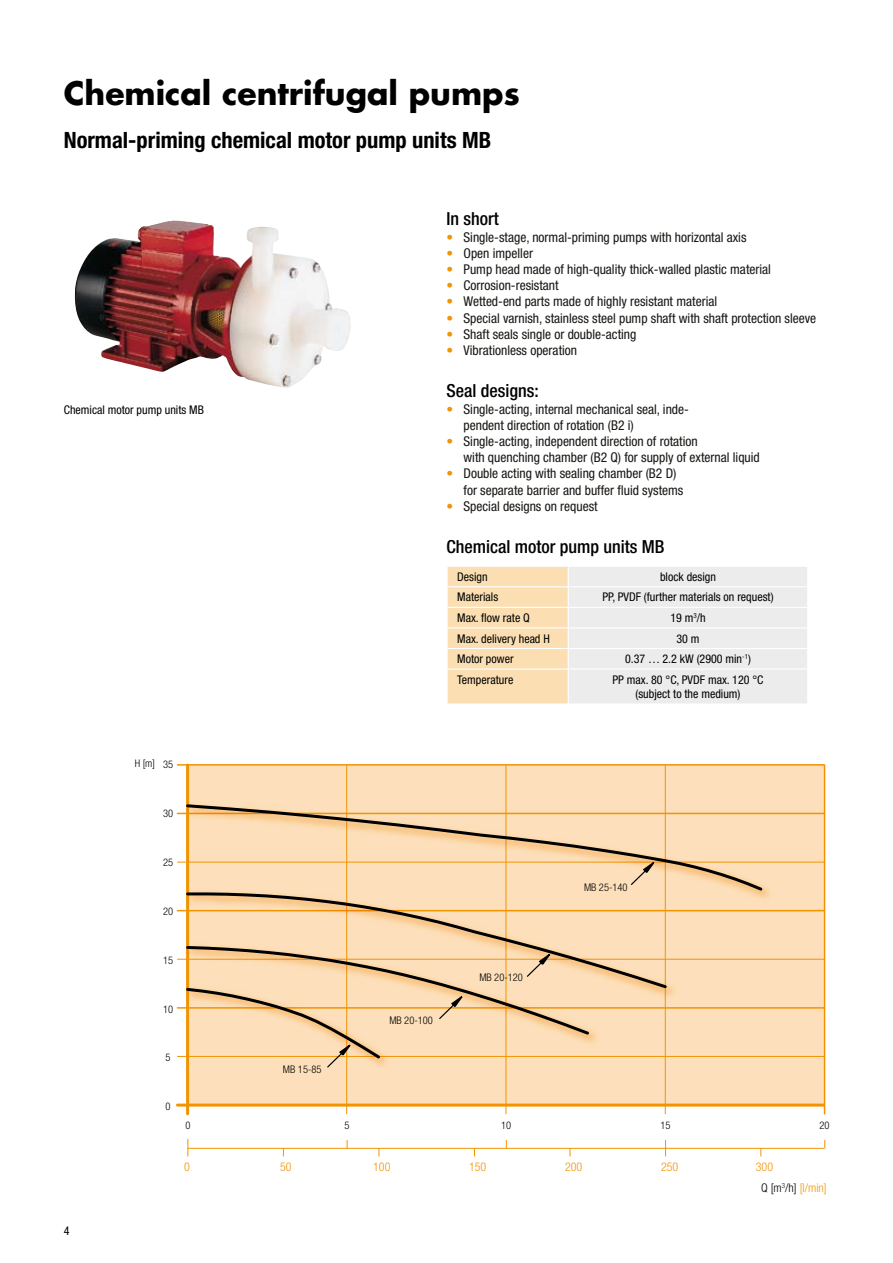
<style>
.page{position:relative;width:893px;height:1263px;background:#fff}
.page>*{position:absolute;margin:0;border:0;box-sizing:border-box;transform-origin:0 0}
.t1{font:700 31.5px "Futura Std";color:#000}
.t2{font:700 condensed 22.5px "Helvetica Neue LT Pro";color:#000}
.t3{font:500 condensed 18px "Helvetica Neue LT Pro";color:#000}
.t4{font:condensed 13.5px/16.2px "Helvetica Neue LT Pro";color:#181512}
.t5{font:condensed 13.5px/16.2px "Helvetica Neue LT Pro";color:#f29400;text-align:justify}
.t6{font:condensed 12px/14.4px "Helvetica Neue LT Pro";color:#000;text-align:center}
.t7{font:300 condensed 12px "Helvetica Neue LT Pro";color:#f29400}
.t8{font:300 condensed 10.5px "Helvetica Neue LT Pro";color:#000}
.s1{color:#000}
</style>
<div class="page">
<svg style="left:447px;top:566px;width:360px;height:137px;background:#f1e8db"></svg>
<hr style="left:446px;top:668px;width:122px;height:2px;background:#fff">
<hr style="left:446px;top:670px;width:2px;height:33px;background:#fff">
<hr style="left:568px;top:668px;width:240px;height:2px;background:#fff">
<hr style="left:568px;top:670px;width:1px;height:33px;background:#fff">
<img style="left:75px;top:220px;width:276px;height:168px">
<div style="left:187px;top:765px;width:638px;height:340px;background:#fde0bb"></div>
<hr style="left:186px;top:765px;width:3px;height:349px;background:#f29400">
<hr style="left:346px;top:765px;width:1px;height:349px;background:#f29400">
<hr style="left:506px;top:765px;width:1px;height:349px;background:#f29400">
<hr style="left:665px;top:765px;width:1px;height:349px;background:#f29400">
<hr style="left:824px;top:765px;width:1px;height:349px;background:#f29400">
<hr style="left:177px;top:764px;width:647px;height:2px;background:#f29400">
<hr style="left:177px;top:1103px;width:647px;height:3px;background:#f29400">
<hr style="left:177px;top:1056px;width:647px;height:1px;background:#f29400">
<hr style="left:177px;top:910px;width:647px;height:1px;background:#f29400">
<hr style="left:177px;top:1007px;width:647px;height:2px;background:#f29400">
<hr style="left:177px;top:959px;width:647px;height:1px;background:#f29400">
<hr style="left:177px;top:862px;width:647px;height:1px;background:#f29400">
<hr style="left:177px;top:813px;width:647px;height:1px;background:#f29400">
<svg style="left:185px;top:906px;width:484px;height:84px"></svg>
<img style="left:180px;top:797px;width:598px;height:109px">
<svg style="left:184px;top:802px;width:581px;height:91px"></svg>
<img style="left:180px;top:939px;width:425px;height:104px">
<img style="left:179px;top:981px;width:169px;height:93px">
<svg style="left:184px;top:944px;width:407px;height:125px"></svg>
<svg style="left:630px;top:856px;width:30px;height:30px"></svg>
<hr style="left:188px;top:1148px;width:636px;height:1px;background:#f29400">
<svg style="left:187px;top:1139px;width:1px;height:17px"></svg>
<svg style="left:665px;top:1140px;width:1px;height:16px"></svg>
<h1 class="t1" style="left:64px;top:72px;width:458px">Chemical centrifugal pumps</h1>
<h2 class="t2" style="left:64px;top:127px;width:429px">Normal-priming chemical motor pump units MB</h2>
<p class="t6" style="left:64px;top:402px;width:142px">Chemical motor pump units MB</p>
<p class="t8" style="left:135px;top:758px;width:22px">H [m]</p>
<p class="t8" style="left:163px;top:758px;width:12px">35</p>
<p class="t8" style="left:163px;top:807px;width:12px">30</p>
<p class="t8" style="left:163px;top:856px;width:12px">25</p>
<p class="t8" style="left:163px;top:905px;width:12px">20</p>
<p class="t8" style="left:163px;top:954px;width:12px">15</p>
<p class="t8" style="left:163px;top:1003px;width:12px">10</p>
<p class="t8" style="left:166px;top:1052px;width:7px">5</p>
<p class="t8" style="left:166px;top:1100px;width:7px">0</p>
<h3 class="t3" style="left:446px;top:208px;width:54px">In short</h3>
<p class="t4" style="left:463px;top:229px;width:354px">Single-stage, normal-priming pumps with horizontal axis<br>Open impeller<br>Pump head made of high-quality thick-walled plastic material Corrosion-resistant<br>Wetted-end parts made of highly resistant material<br>Special varnish, stainless steel pump shaft with shaft protection sleeve Shaft seals single or double-acting<br>Vibrationless operation</p>
<h3 class="t3" style="left:446px;top:380px;width:94px">Seal designs:</h3>
<p class="t4" style="left:463px;top:401px;width:298px">Single-acting, internal mechanical seal, inde-<br>pendent direction of rotation (B2 i)<br>Single-acting, independent direction of rotation<br>with quenching chamber (B2 Q) for supply of external liquid Double acting with sealing chamber (B2 D)<br>for separate barrier and buffer fluid systems<br>Special designs on request</p>
<h3 class="t3" style="left:446px;top:536px;width:219px">Chemical motor pump units MB</h3>
<p class="t6" style="left:457px;top:569px;width:32px">Design</p>
<p class="t6" style="left:660px;top:569px;width:57px">block design</p>
<p class="t6" style="left:457px;top:590px;width:42px">Materials</p>
<p class="t6" style="left:602px;top:590px;width:173px">PP, PVDF (further materials on request)</p>
<p class="t6" style="left:457px;top:610px;width:74px">Max. flow rate Q</p>
<p class="t6" style="left:670px;top:610px;width:37px">19 m<sup>3</sup>/h</p>
<p class="t6" style="left:457px;top:631px;width:94px">Max. delivery head H</p>
<p class="t6" style="left:676px;top:631px;width:25px">30 m</p>
<p class="t6" style="left:457px;top:651px;width:58px">Motor power</p>
<p class="t6" style="left:625px;top:651px;width:127px">0.37 … 2.2 kW (2900 min<sup>-1</sup>)</p>
<p class="t6" style="left:457px;top:672px;width:58px">Temperature</p>
<p class="t6" style="left:612px;top:672px;width:152px">PP max. 80 °C, PVDF max. 120 °C (subject to the medium)</p>
<p class="t5" style="left:446px;top:229px;width:8px">• • • • • • • •</p>
<p class="t5" style="left:446px;top:401px;width:8px">•</p>
<p class="t5" style="left:446px;top:433px;width:8px">•</p>
<p class="t5" style="left:446px;top:465px;width:8px">•</p>
<p class="t5" style="left:446px;top:498px;width:8px">•</p>
<p class="t8" style="left:283px;top:1063px;width:40px">MB 15-85</p>
<p class="t8" style="left:389px;top:1014px;width:45px">MB 20-100</p>
<p class="t8" style="left:479px;top:971px;width:45px">MB 20-120</p>
<p class="t8" style="left:584px;top:881px;width:45px">MB 25-140</p>
<p class="t8" style="left:185px;top:1119px;width:7px">0</p>
<p class="t8" style="left:345px;top:1119px;width:7px">5</p>
<p class="t8" style="left:501px;top:1119px;width:12px">10</p>
<p class="t8" style="left:660px;top:1119px;width:12px">15</p>
<p class="t8" style="left:819px;top:1119px;width:12px">20</p>
<p class="t7" style="left:184px;top:1160px;width:7px">0</p>
<p class="t7" style="left:280px;top:1160px;width:13px">50</p>
<p class="t7" style="left:373px;top:1160px;width:19px">100</p>
<p class="t7" style="left:469px;top:1160px;width:19px">150</p>
<p class="t7" style="left:565px;top:1160px;width:19px">200</p>
<p class="t7" style="left:661px;top:1160px;width:19px">250</p>
<p class="t7" style="left:756px;top:1160px;width:19px">300</p>
<p class="t7" style="left:761px;top:1181px;width:67px"><span class="s1">Q [m</span><sup>3</sup><span class="s1">/h]</span> [l/min]</p>
</div>
